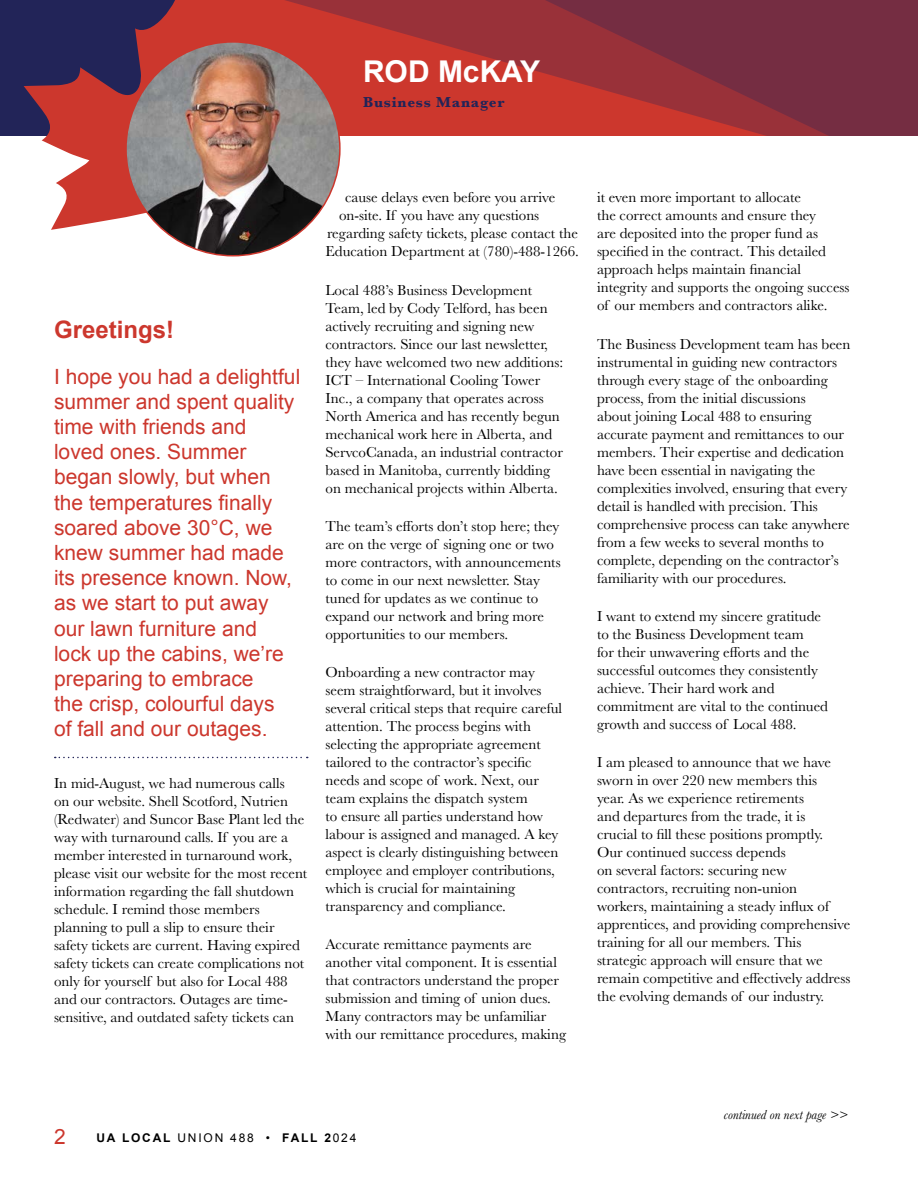
<style>
.page{position:relative;width:918px;height:1188px;background:#fff}
.page>*{position:absolute;margin:0;border:0;box-sizing:border-box;transform-origin:0 0}
.Name_heading{font:700 30px "Arial";color:#fff}
.Greetings{font:700 24px "Arial";color:#cc372d}
.Intor_text{font:21px/25.2px "Arial";color:#cc372d}
.body_text{font:15px/18px "Baskerville";color:#000}
.Name_title_left_page{font:700 15px "Baskerville";letter-spacing:.05em;color:#222458}
.body_text-2{font:italic 13.5px "Baskerville";color:#000}
.t1{font:700 12px "Arial";letter-spacing:.15em;color:#000}
.s1{font-weight:400}
</style>
<div class="page">
<div style="left:0;top:0;width:918px;height:136px;background:#222458"></div>
<svg style="left:220px;top:0;width:697px;height:136px"></svg>
<svg style="left:917px;top:0;width:1px;height:136px"></svg>
<svg style="left:24px;top:0;width:196px;height:230px"></svg>
<img style="left:126px;top:42px;width:214px;height:214px;border-radius:107px">
<svg style="left:55px;top:757px;width:253px;height:1px"></svg>
<p class="Name_heading" style="left:363px;top:52px;width:179px">ROD McKAY</p>
<p class="Name_title_left_page" style="left:363px;top:91px;width:143px">Business Manager</p>
<p class="Greetings" style="left:54px;top:314px;width:122px">Greetings!</p>
<p class="Intor_text" style="left:54px;top:364px;width:248px">I hope you had a delightful summer and spent quality time with friends and loved ones. Summer began slowly, but when the temperatures finally soared above 30°C, we knew summer had made its presence known. Now, as we start to put away our lawn furniture and<br>lock up the cabins, we’re preparing to embrace<br>the crisp, colourful days<br>of fall and our outages.</p>
<p class="body_text" style="left:54px;top:775px;width:255px">In mid-August, we had numerous calls<br>on our website. Shell Scotford, Nutrien (Redwater) and Suncor Base Plant led the way with turnaround calls. If you are a member interested in turnaround work, please visit our website for the most recent information regarding the fall shutdown schedule. I remind those members planning to pull a slip to ensure their safety tickets are current. Having expired safety tickets can create complications not only for yourself but also for Local 488 and our contractors. Outages are time&shy;sensitive, and outdated safety tickets can</p>
<p class="body_text" style="left:345px;top:189px;width:212px">cause delays even before you arrive</p>
<p class="body_text" style="left:339px;top:207px;width:202px">on-site. If you have any questions</p>
<p class="body_text" style="left:327px;top:225px;width:253px">regarding safety tickets, please contact the</p>
<p class="body_text" style="left:326px;top:243px;width:255px">Education Department at (780)-488-1266.</p>
<p class="body_text" style="left:326px;top:281px;width:239px">Local 488’s Business Development Team, led by Cody Telford, has been actively recruiting and signing new contractors. Since our last newsletter, they have welcomed two new additions:<br>ICT – International Cooling Tower Inc., a company that operates across North America and has recently begun mechanical work here in Alberta, and ServcoCanada, an industrial contractor based in Manitoba, currently bidding on mechanical projects within Alberta.</p>
<p class="body_text" style="left:326px;top:517px;width:237px">The team’s efforts don’t stop here; they are on the verge of signing one or two more contractors, with announcements to come in our next newsletter. Stay tuned for updates as we continue to expand our network and bring more opportunities to our members.</p>
<p class="body_text" style="left:326px;top:664px;width:238px">Onboarding a new contractor may seem straightforward, but it involves several critical steps that require careful attention. The process begins with selecting the appropriate agreement tailored to the contractor’s specific needs and scope of work. Next, our team explains the dispatch system<br>to ensure all parties understand how labour is assigned and managed. A key aspect is clearly distinguishing between employee and employer contributions, which is crucial for maintaining transparency and compliance.</p>
<p class="body_text" style="left:326px;top:936px;width:242px">Accurate remittance payments are another vital component. It is essential that contractors understand the proper submission and timing of union dues.<br>Many contractors may be unfamiliar with our remittance procedures, making</p>
<p class="body_text" style="left:597px;top:189px;width:254px">it even more important to allocate<br>the correct amounts and ensure they<br>are deposited into the proper fund as specified in the contract. This detailed approach helps maintain financial integrity and supports the ongoing success of our members and contractors alike.</p>
<p class="body_text" style="left:597px;top:335px;width:255px">The Business Development team has been instrumental in guiding new contractors through every stage of the onboarding process, from the initial discussions<br>about joining Local 488 to ensuring accurate payment and remittances to our members. Their expertise and dedication have been essential in navigating the complexities involved, ensuring that every detail is handled with precision. This comprehensive process can take anywhere from a few weeks to several months to complete, depending on the contractor’s familiarity with our procedures.</p>
<p class="body_text" style="left:597px;top:607px;width:233px">I want to extend my sincere gratitude to the Business Development team<br>for their unwavering efforts and the successful outcomes they consistently achieve. Their hard work and commitment are vital to the continued growth and success of Local 488.</p>
<p class="body_text" style="left:597px;top:754px;width:255px">I am pleased to announce that we have sworn in over 220 new members this<br>year. As we experience retirements<br>and departures from the trade, it is<br>crucial to fill these positions promptly.<br>Our continued success depends<br>on several factors: securing new contractors, recruiting non-union workers, maintaining a steady influx of apprentices, and providing comprehensive training for all our members. This strategic approach will ensure that we remain competitive and effectively address the evolving demands of our industry.</p>
<h3 class="Intor_text" style="left:54px;top:1124px;width:13px">2</h3>
<p class="t1" style="left:96px;top:1130px;width:262px">UA LOCAL <span class="s1">UNION 488 •</span> FALL 2<span class="s1">024</span></p>
<p class="body_text-2" style="left:724px;top:1106px;width:126px">continued on next page &gt;&gt;</p>
</div>
